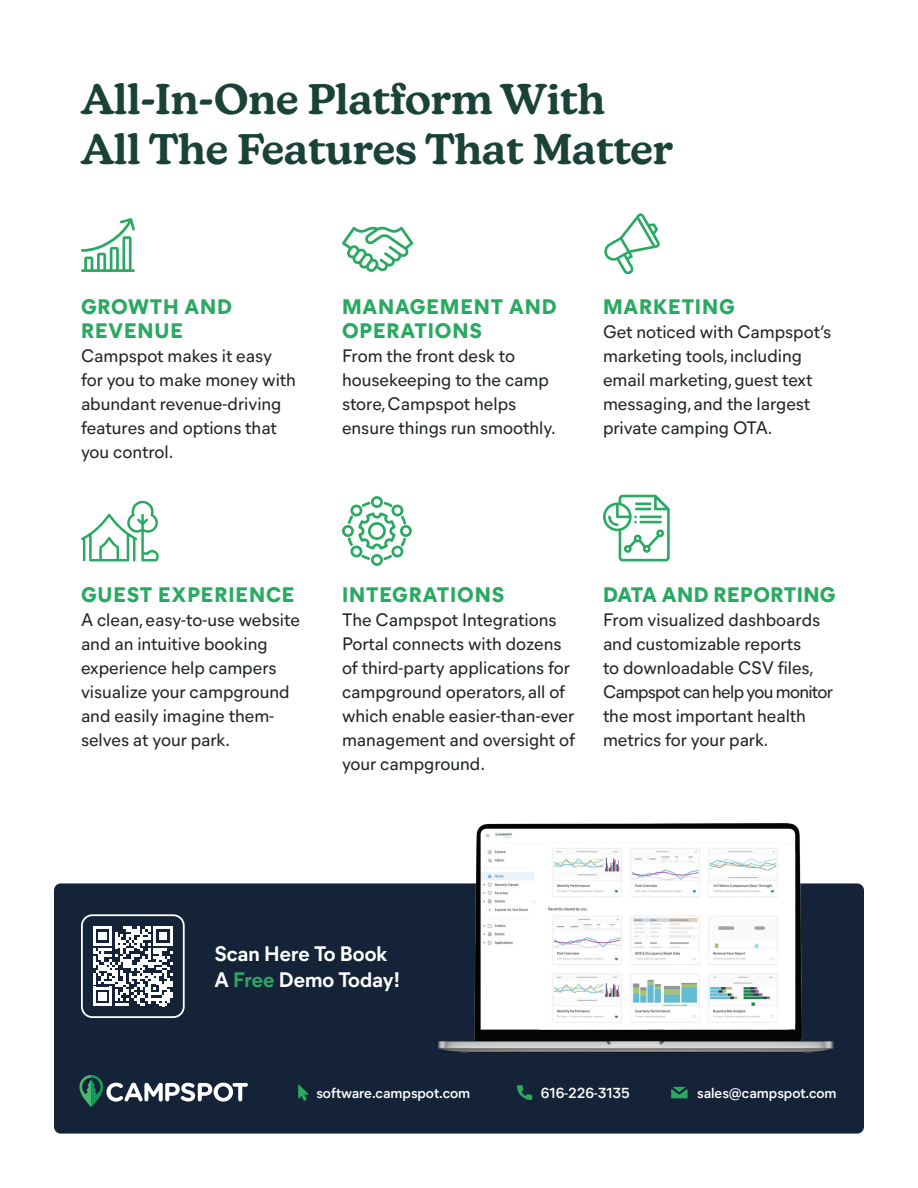
<style>
.page{position:relative;width:918px;height:1188px;background:#fff}
.page>*{position:absolute;margin:0;border:0;box-sizing:border-box;transform-origin:0 0}
.t1{font:600 42px "New Kansas";color:#1a4239}
.Paragraph{font:800 21px/24px "Mier B";letter-spacing:.04em;color:#29a961}
.t2{font:700 21px "Mier B";color:#fff}
.Paragraph-2{font:800 21px "Mier B";letter-spacing:.02em;color:#29a961}
.Paragraph-3{font:18px/24px "Mier B";color:#222823}
.t3{font:600 14.55px "Mier B";color:#fff}
.s1{color:#29a961}
</style>
<div class="page">
<div style="left:54px;top:883px;width:810px;height:251px;background:#142338;border-radius:7px"></div>
<svg style="left:671px;top:1087px;width:17px;height:11px"></svg>
<svg style="left:517px;top:1085px;width:16px;height:15px"></svg>
<svg style="left:298px;top:1084px;width:11px;height:17px"></svg>
<svg style="left:79px;top:1075px;width:169px;height:32px"></svg>
<svg style="left:81px;top:218px;width:54px;height:54px"></svg>
<svg style="left:81px;top:501px;width:78px;height:60px"></svg>
<svg style="left:342px;top:226px;width:72px;height:46px"></svg>
<svg style="left:342px;top:496px;width:70px;height:70px"></svg>
<svg style="left:604px;top:213px;width:56px;height:62px"></svg>
<svg style="left:603px;top:495px;width:67px;height:66px"></svg>
<svg style="left:93px;top:926px;width:80px;height:80px"></svg>
<div style="left:81px;top:914px;width:104px;height:104px;border:2px solid #fff;border-radius:11px"></div>
<img style="left:418px;top:823px;width:434px;height:230px">
<img style="left:481px;top:829px;width:314px;height:201px">
<img style="left:535px;top:846px;width:260px;height:184px">
<div style="left:783px;top:904px;width:12px;height:13px;background:#fff"></div>
<h2 class="t1" style="left:81px;top:74px;width:526px">All-In-One Platform With</h2>
<h2 class="t1" style="left:81px;top:124px;width:594px">All The Features That Matter</h2>
<p class="Paragraph" style="left:81px;top:293px;width:153px">GROWTH AND</p>
<p class="Paragraph" style="left:81px;top:317px;width:104px">REVENUE</p>
<p class="Paragraph-3" style="left:81px;top:342px;width:217px">Campspot makes it easy for you to make money with abundant revenue-driving features and options that you control.</p>
<p class="Paragraph" style="left:342px;top:293px;width:216px">MANAGEMENT AND<br>OPERATIONS</p>
<p class="Paragraph-3" style="left:342px;top:342px;width:208px">From the front desk to housekeeping to the camp store, Campspot helps</p>
<p class="Paragraph-3" style="left:342px;top:414px;width:215px">ensure things run smoothly.</p>
<p class="Paragraph" style="left:603px;top:293px;width:133px">MARKETING</p>
<p class="Paragraph-3" style="left:603px;top:318px;width:230px">Get noticed with Campspot’s marketing tools, including email marketing, guest text messaging, and the largest private camping OTA.</p>
<p class="Paragraph" style="left:81px;top:581px;width:215px">GUEST EXPERIENCE</p>
<p class="Paragraph-3" style="left:81px;top:606px;width:220px">A clean, easy-to-use website and an intuitive booking</p>
<p class="Paragraph-3" style="left:81px;top:654px;width:197px">experience help campers</p>
<p class="Paragraph-3" style="left:81px;top:678px;width:210px">visualize your campground and easily imagine them&shy;selves at your park.</p>
<p class="Paragraph" style="left:342px;top:581px;width:164px">INTEGRATIONS</p>
<p class="Paragraph-3" style="left:342px;top:606px;width:235px">The Campspot Integrations<br>Portal connects with dozens of third-party applications for campground operators, all of which enable easier-than-ever management and oversight of your campground.</p>
<p class="Paragraph-2" style="left:603px;top:579px;width:234px">DATA AND REPORTING</p>
<p class="Paragraph-3" style="left:603px;top:606px;width:231px">From visualized dashboards and customizable reports<br>to downloadable CSV files,<br>Campspot can help you monitor the most important health metrics for your park.</p>
<p class="t2" style="left:214px;top:939px;width:175px">Scan Here To Book</p>
<p class="t2" style="left:214px;top:964px;width:188px">A <span class="s1">Free</span> Demo Today!</p>
<p class="t3" style="left:316px;top:1082px;width:155px">software.campspot.com</p>
<p class="t3" style="left:541px;top:1082px;width:90px">616-226-3135</p>
<p class="t3" style="left:697px;top:1082px;width:141px">sales@campspot.com</p>
</div>
